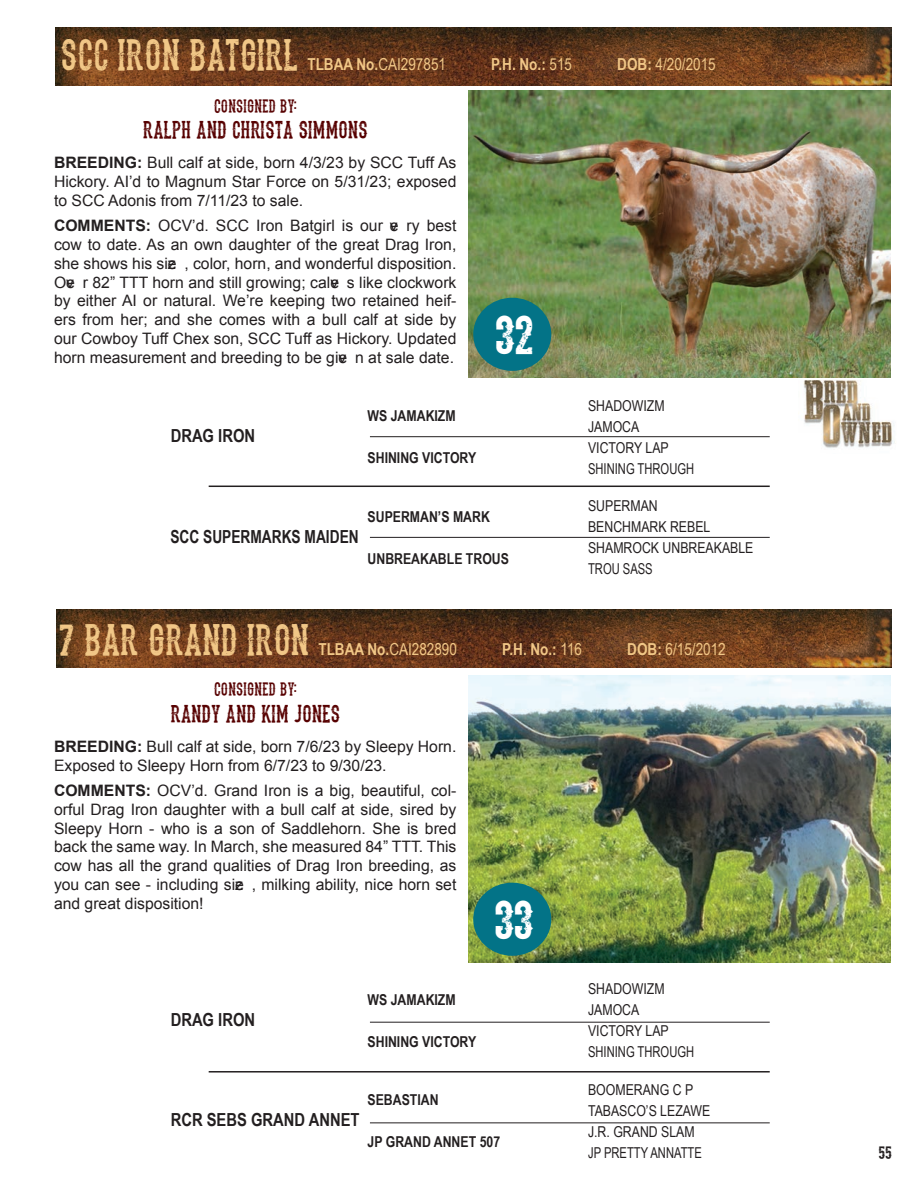
<style>
.page{position:relative;width:918px;height:1188px;background:#fff}
.page>*{position:absolute;margin:0;border:0;box-sizing:border-box;transform-origin:0 0}
.t1{font:46.5px "Dead Saloon";color:#fff}
.t2{font:37.5px "Dead Saloon";color:#f1c787}
.t3{font:21px "Dead Saloon";color:#570000}
.t4{font:700 18px "Arial Narrow";color:#231f20}
.t5{font:700 18px "Arial Narrow";color:#231f20;scale:.93 1}
.t6{font:16.5px "Arial Narrow";color:#f1c787}
.t7{font:16.5px "Dead Saloon";color:#570000}
.t8{font:700 16.5px "Arial Narrow";color:#f1c787}
.t9{font:15.75px/18.8px "Arial";color:#231f20;text-align:justify}
.t10{font:15px "Arial Narrow";color:#231f20}
.t11{font:700 15px "Arial Narrow";color:#231f20}
.t12{font:15px "Arial Narrow";color:#231f20;scale:.91 1}
.t13{font:15px "Dead Saloon";color:#231f20}
.s1{font-weight:700}
.s2{font-weight:400}
</style>
<div class="page">
<img style="left:56px;top:609px;width:836px;height:58px">
<img style="left:56px;top:27px;width:835px;height:58px">
<img style="left:469px;top:91px;width:422px;height:286px">
<div style="left:473px;top:298px;width:78px;height:73px;background:#037387;border-radius:50%"></div>
<img style="left:469px;top:676px;width:422px;height:286px">
<div style="left:473px;top:883px;width:78px;height:73px;background:#037387;border-radius:50%"></div>
<hr style="left:209px;top:486px;width:561px;height:1px;background:#231f20">
<hr style="left:370px;top:436px;width:400px;height:1px;background:#231f20">
<hr style="left:370px;top:537px;width:400px;height:1px;background:#231f20">
<hr style="left:209px;top:1071px;width:561px;height:2px;background:#231f20">
<hr style="left:370px;top:1022px;width:400px;height:1px;background:#231f20">
<hr style="left:370px;top:1122px;width:400px;height:1px;background:#231f20">
<img style="left:803px;top:380px;width:92px;height:68px">
<h2 class="t2" style="left:60px;top:33px;width:240px">SCC IRON BATGIRL</h2>
<p class="t6" style="left:307px;top:52px;width:138px"><span class="s1">TLBAA No.</span>CAI297851</p>
<p class="t8" style="left:491px;top:52px;width:82px">P.H. No.: <span class="s2">51 5</span></p>
<p class="t6" style="left:617px;top:52px;width:99px"><span class="s1">DOB:</span> 4/20/201 5</p>
<p class="t7" style="left:214px;top:96px;width:84px">CONSIGNED BY:</p>
<h3 class="t3" style="left:143px;top:118px;width:226px">RALPH AND CHRISTA SIMMONS</h3>
<p class="t9" style="left:54px;top:153px;width:404px"><span class="s1">BREEDING:</span> Bull calf at side, born 4/3/23 by SCC Tuff As Hickory. AI’d to Magnum Star Force on 5/31/23; exposed to SCC Adonis from 7/11/23 to sale.</p>
<p class="t9" style="left:54px;top:216px;width:404px"><span class="s1">COMMENTS:</span> OCV’d. SCC Iron Batgirl is our ve ry best cow to date. As an own daughter of the great Drag Iron, she shows his size , color, horn, and wonderful disposition.<br>Ove r 82” TTT horn and still growing; calve s like clockwork by either AI or natural. We’re keeping two retained heif&shy;ers from her; and she comes with a bull calf at side by our Cowboy Tuff Chex son, SCC Tuff as Hickory. Updated horn measurement and breeding to be give n at sale date.</p>
<p class="t4" style="left:171px;top:422px;width:86px">DRAG IRON</p>
<p class="t11" style="left:368px;top:404px;width:90px">WS JAMAKIZM</p>
<p class="t11" style="left:368px;top:446px;width:110px">SHINING VICTORY</p>
<h1 class="t1" style="left:497px;top:308px;width:39px">32</h1>
<p class="t5" style="left:170px;top:523px;width:204px">SCC SUPERMARKS MAIDEN</p>
<p class="t11" style="left:368px;top:505px;width:124px">SUPERMAN’S MARK</p>
<p class="t11" style="left:368px;top:547px;width:143px">UNBREAKABLE TROUS</p>
<p class="t10" style="left:588px;top:394px;width:78px">SHADOWIZM</p>
<p class="t10" style="left:588px;top:415px;width:53px">JAMOCA</p>
<p class="t10" style="left:588px;top:436px;width:82px">VICTORY LAP</p>
<p class="t12" style="left:588px;top:457px;width:118px">SHINING THROUGH</p>
<p class="t10" style="left:588px;top:495px;width:71px">SUPERMAN</p>
<p class="t10" style="left:588px;top:516px;width:124px">BENCHMARK REBEL</p>
<p class="t10" style="left:588px;top:537px;width:167px">SHAMROCK UNBREAKABLE</p>
<p class="t12" style="left:588px;top:558px;width:73px">TROU SASS</p>
<h2 class="t2" style="left:60px;top:618px;width:251px">7 BAR GRAND IRON</h2>
<p class="t6" style="left:318px;top:637px;width:139px"><span class="s1">TLBAA No.</span>CAI282890</p>
<p class="t8" style="left:502px;top:637px;width:81px">P.H. No.: <span class="s2">11 6</span></p>
<p class="t6" style="left:627px;top:637px;width:99px"><span class="s1">DOB:</span> 6/1 5/201 2</p>
<p class="t7" style="left:214px;top:680px;width:84px">CONSIGNED BY:</p>
<h3 class="t3" style="left:170px;top:701px;width:171px">RANDY AND KIM JONES</h3>
<p class="t9" style="left:54px;top:737px;width:404px"><span class="s1">BREEDING:</span> Bull calf at side, born 7/6/23 by Sleepy Horn.<br>Exposed to Sleepy Horn from 6/7/23 to 9/30/23.</p>
<p class="t9" style="left:54px;top:781px;width:404px"><span class="s1">COMMENTS:</span> OCV’d. Grand Iron is a big, beautiful, col&shy;orful Drag Iron daughter with a bull calf at side, sired by Sleepy Horn - who is a son of Saddlehorn. She is bred back the same way. In March, she measured 84” TTT. This cow has all the grand qualities of Drag Iron breeding, as you can see - including size , milking ability, nice horn set and great disposition!</p>
<h1 class="t1" style="left:496px;top:893px;width:40px">33</h1>
<p class="t4" style="left:171px;top:1006px;width:86px">DRAG IRON</p>
<p class="t11" style="left:368px;top:988px;width:90px">WS JAMAKIZM</p>
<p class="t11" style="left:368px;top:1030px;width:110px">SHINING VICTORY</p>
<p class="t4" style="left:171px;top:1106px;width:190px">RCR SEBS GRAND ANNET</p>
<p class="t11" style="left:368px;top:1088px;width:73px">SEBASTIAN</p>
<p class="t11" style="left:368px;top:1130px;width:134px">JP GRAND ANNET 507</p>
<p class="t10" style="left:588px;top:978px;width:78px">SHADOWIZM</p>
<p class="t10" style="left:588px;top:999px;width:53px">JAMOCA</p>
<p class="t10" style="left:588px;top:1020px;width:82px">VICTORY LAP</p>
<p class="t12" style="left:588px;top:1041px;width:118px">SHINING THROUGH</p>
<p class="t10" style="left:588px;top:1078px;width:107px">BOOMERANG C P</p>
<p class="t10" style="left:588px;top:1099px;width:124px">TABASCO’S LEZAWE</p>
<p class="t10" style="left:588px;top:1120px;width:108px">J.R. GRAND SLAM</p>
<p class="t12" style="left:588px;top:1141px;width:127px">JP PRETTY ANNATTE</p>
<p class="t13" style="left:879px;top:1144px;width:15px">55</p>
</div>
